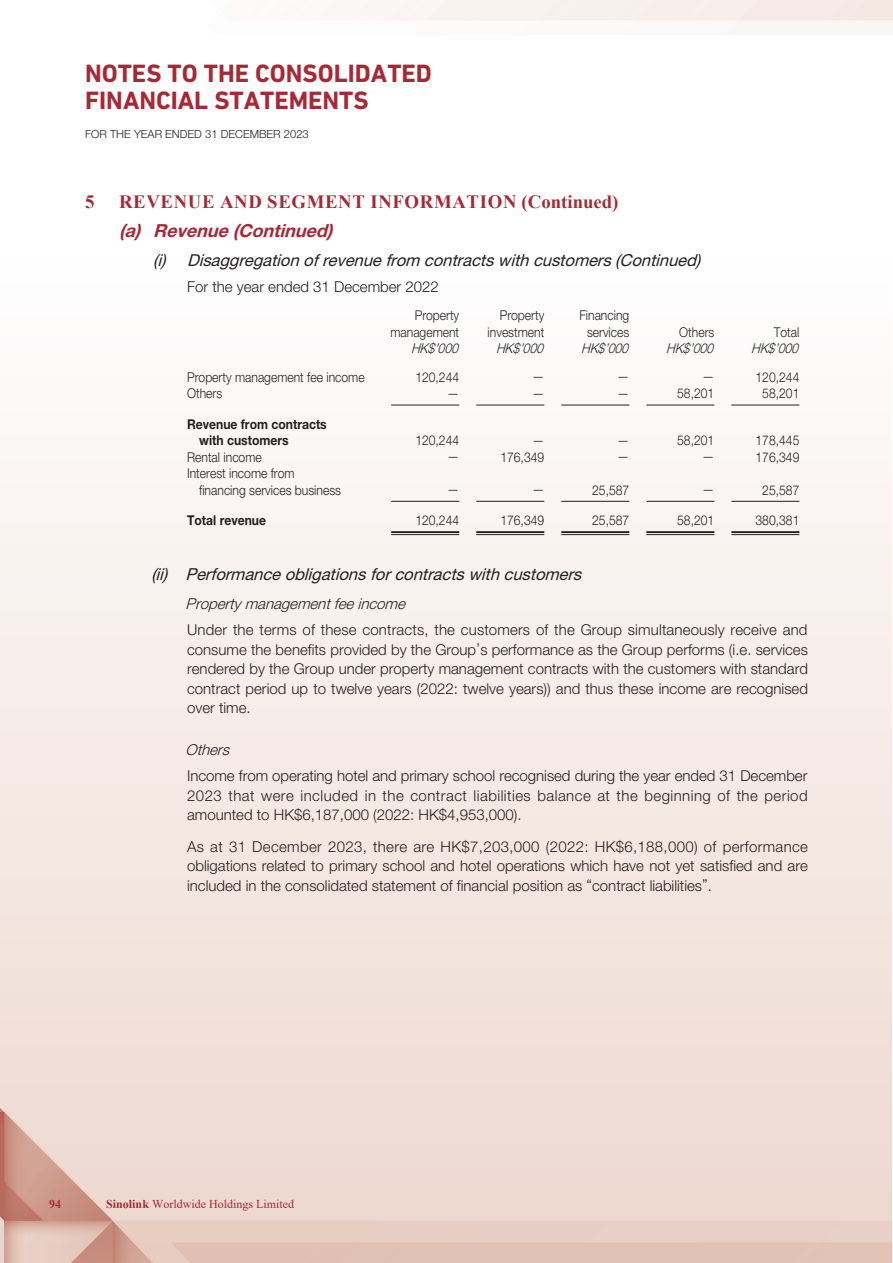
<style>
.page{position:relative;width:893px;height:1263px;background:#fff}
.page>*{position:absolute;margin:0;border:0;box-sizing:border-box;transform-origin:0 0}
.t1{font:700 25.5px/27px "DIN Next LT Pro";color:#a72936}
._3__標題{font:700 18.75px "Times New Roman";letter-spacing:.035em;color:#a72936}
._4__副標題{font:italic 700 18px "Helvetica Neue LT Std";color:#a72936}
._5__副副標題{font:italic 16.5px "Helvetica Neue LT Std";color:#231f20}
._1__內文{font:300 15px/19.5px "Helvetica Neue LT Std";color:#231f20;text-align:justify}
._6__副副副標題{font:italic 300 15px "Helvetica Neue LT Std";color:#231f20}
._2__附註內文{font:300 13.5px "Helvetica Neue LT Std";color:#231f20;scale:.9 1}
._2__附註內文-2{font:700 13.5px "Helvetica Neue LT Std";color:#231f20;scale:.9 1}
._2__附註內文-3{font:italic 300 13.5px "Helvetica Neue LT Std";color:#231f20;scale:.9 1}
.t2{font:12px "Times New Roman";color:#a72936}
.t3{font:700 12px "Times New Roman";color:#a72936}
.t4{font:300 11.25px "Helvetica Neue LT Std";color:#231f20}
.s1{font-weight:700}
</style>
<div class="page">
<div style="left:0;top:256px;width:891px;height:1007px;background:linear-gradient(to bottom,#fff,#ead2c9)"></div>
<hr style="left:391px;top:405px;width:68px;height:1px;background:#231f20">
<hr style="left:476px;top:405px;width:68px;height:1px;background:#231f20">
<hr style="left:561px;top:405px;width:68px;height:1px;background:#231f20">
<hr style="left:646px;top:405px;width:68px;height:1px;background:#231f20">
<hr style="left:731px;top:405px;width:68px;height:1px;background:#231f20">
<hr style="left:391px;top:501px;width:68px;height:1px;background:#231f20">
<hr style="left:476px;top:501px;width:68px;height:1px;background:#231f20">
<hr style="left:561px;top:501px;width:68px;height:1px;background:#231f20">
<hr style="left:646px;top:501px;width:68px;height:1px;background:#231f20">
<hr style="left:731px;top:501px;width:68px;height:1px;background:#231f20">
<hr style="left:391px;top:531px;width:68px;height:2px;background:#231f20">
<hr style="left:391px;top:534px;width:68px;height:1px;background:#231f20">
<hr style="left:476px;top:531px;width:68px;height:2px;background:#231f20">
<hr style="left:476px;top:534px;width:68px;height:1px;background:#231f20">
<hr style="left:561px;top:531px;width:68px;height:2px;background:#231f20">
<hr style="left:561px;top:534px;width:68px;height:1px;background:#231f20">
<hr style="left:646px;top:531px;width:68px;height:2px;background:#231f20">
<hr style="left:646px;top:534px;width:68px;height:1px;background:#231f20">
<hr style="left:731px;top:531px;width:68px;height:2px;background:#231f20">
<hr style="left:731px;top:534px;width:68px;height:1px;background:#231f20">
<h1 class="t1" style="left:85px;top:60px;width:348px">NOTES TO THE CONSOLIDATED<br>FINANCIAL STATEMENTS</h1>
<p class="t4" style="left:85px;top:127px;width:225px">FOR THE YEAR ENDED 31 DECEMBER 2023</p>
<p class="_3__標題" style="left:85px;top:188px;width:11px">5</p>
<p class="_3__標題" style="left:119px;top:188px;width:501px">REVENUE AND SEGMENT INFORMATION (Continued)</p>
<p class="_4__副標題" style="left:119px;top:219px;width:215px">(a) Revenue(Continued)</p>
<p class="_5__副副標題" style="left:153px;top:250px;width:549px">(i) Disaggregationofrevenuefrom contractswithcustomers(Continued)</p>
<p class="_1__內文" style="left:187px;top:276px;width:253px">For the year ended 31 December 2022</p>
<p class="_2__附註內文" style="left:415px;top:307px;width:51px">Property</p>
<p class="_2__附註內文" style="left:390px;top:324px;width:78px">management</p>
<p class="_2__附註內文" style="left:500px;top:307px;width:51px">Property</p>
<p class="_2__附註內文" style="left:488px;top:324px;width:64px">investment</p>
<p class="_2__附註內文" style="left:579px;top:307px;width:57px">Financing</p>
<p class="_2__附註內文" style="left:587px;top:324px;width:49px">services</p>
<p class="_2__附註內文" style="left:679px;top:324px;width:41px">Others</p>
<p class="_2__附註內文" style="left:774px;top:324px;width:30px">Total</p>
<p class="_2__附註內文-3" style="left:411px;top:340px;width:58px">HK$’000</p>
<p class="_2__附註內文-3" style="left:496px;top:340px;width:58px">HK$’000</p>
<p class="_2__附註內文-3" style="left:581px;top:340px;width:58px">HK$’000</p>
<p class="_2__附註內文-3" style="left:666px;top:340px;width:58px">HK$’000</p>
<p class="_2__附註內文-3" style="left:751px;top:340px;width:58px">HK$’000</p>
<p class="_2__附註內文" style="left:187px;top:369px;width:199px">Property management fee income</p>
<p class="_2__附註內文" style="left:415px;top:369px;width:50px">120,244</p>
<p class="_2__附註內文" style="left:532px;top:368px;width:15px">—</p>
<p class="_2__附註內文" style="left:617px;top:368px;width:15px">—</p>
<p class="_2__附註內文" style="left:702px;top:368px;width:15px">—</p>
<p class="_2__附註內文" style="left:755px;top:369px;width:50px">120,244</p>
<p class="_2__附註內文" style="left:187px;top:385px;width:41px">Others</p>
<p class="_2__附註內文" style="left:447px;top:385px;width:15px">—</p>
<p class="_2__附註內文" style="left:532px;top:385px;width:15px">—</p>
<p class="_2__附註內文" style="left:617px;top:385px;width:15px">—</p>
<p class="_2__附註內文" style="left:677px;top:385px;width:43px">58,201</p>
<p class="_2__附註內文" style="left:762px;top:385px;width:43px">58,201</p>
<p class="_2__附註內文-2" style="left:187px;top:415px;width:157px">Revenue from contracts</p>
<p class="_2__附註內文-2" style="left:199px;top:432px;width:101px">with customers</p>
<p class="_2__附註內文" style="left:415px;top:432px;width:50px">120,244</p>
<p class="_2__附註內文" style="left:532px;top:431px;width:15px">—</p>
<p class="_2__附註內文" style="left:617px;top:431px;width:15px">—</p>
<p class="_2__附註內文" style="left:677px;top:432px;width:43px">58,201</p>
<p class="_2__附註內文" style="left:755px;top:432px;width:50px">178,445</p>
<p class="_2__附註內文" style="left:187px;top:449px;width:85px">Rental income</p>
<p class="_2__附註內文" style="left:447px;top:448px;width:15px">—</p>
<p class="_2__附註內文" style="left:500px;top:449px;width:50px">176,349</p>
<p class="_2__附註內文" style="left:617px;top:448px;width:15px">—</p>
<p class="_2__附註內文" style="left:702px;top:448px;width:15px">—</p>
<p class="_2__附註內文" style="left:755px;top:449px;width:50px">176,349</p>
<p class="_2__附註內文" style="left:187px;top:465px;width:121px">Interest income from</p>
<p class="_2__附註內文" style="left:199px;top:482px;width:159px">financing services business</p>
<p class="_2__附註內文" style="left:447px;top:481px;width:15px">—</p>
<p class="_2__附註內文" style="left:532px;top:481px;width:15px">—</p>
<p class="_2__附註內文" style="left:592px;top:482px;width:43px">25,587</p>
<p class="_2__附註內文" style="left:702px;top:481px;width:15px">—</p>
<p class="_2__附註內文" style="left:762px;top:482px;width:43px">25,587</p>
<p class="_2__附註內文-2" style="left:187px;top:512px;width:89px">Total revenue</p>
<p class="_2__附註內文" style="left:415px;top:512px;width:50px">120,244</p>
<p class="_2__附註內文" style="left:500px;top:512px;width:50px">176,349</p>
<p class="_2__附註內文" style="left:592px;top:512px;width:43px">25,587</p>
<p class="_2__附註內文" style="left:677px;top:512px;width:43px">58,201</p>
<p class="_2__附註內文" style="left:755px;top:512px;width:50px">380,381</p>
<p class="_5__副副標題" style="left:151px;top:565px;width:436px">(ii) Performanceobligationsforcontractswithcustomers</p>
<p class="_6__副副副標題" style="left:186px;top:595px;width:225px">Property managementfeeincome</p>
<p class="_1__內文" style="left:187px;top:620px;width:622px">Under the terms of these contracts, the customers of the Group simultaneously receive and consume the benefits provided by the Group’s performance as the Group performs (i.e. services rendered by the Group under property management contracts with the customers with standard contract period up to twelve years (2022: twelve years)) and thus these income are recognised over time.</p>
<p class="_6__副副副標題" style="left:186px;top:741px;width:50px">Others</p>
<p class="_1__內文" style="left:187px;top:766px;width:622px">Income from operating hotel and primary school recognised during the year ended 31 December 2023 that were included in the contract liabilities balance at the beginning of the period amounted to HK$6,187,000 (2022: HK$4,953,000).</p>
<p class="_1__內文" style="left:187px;top:836px;width:622px">As at 31 December 2023, there are HK$7,203,000 (2022: HK$6,188,000) of performance obligations related to primary school and hotel operations which have not yet satisfied and are included in the consolidated statement of financial position as “contract liabilities”.</p>
<p class="t3" style="left:49px;top:1196px;width:13px">94</p>
<p class="t2" style="left:106px;top:1196px;width:189px"><span class="s1">Sinolink</span> Worldwide Holdings Limited</p>
</div>
